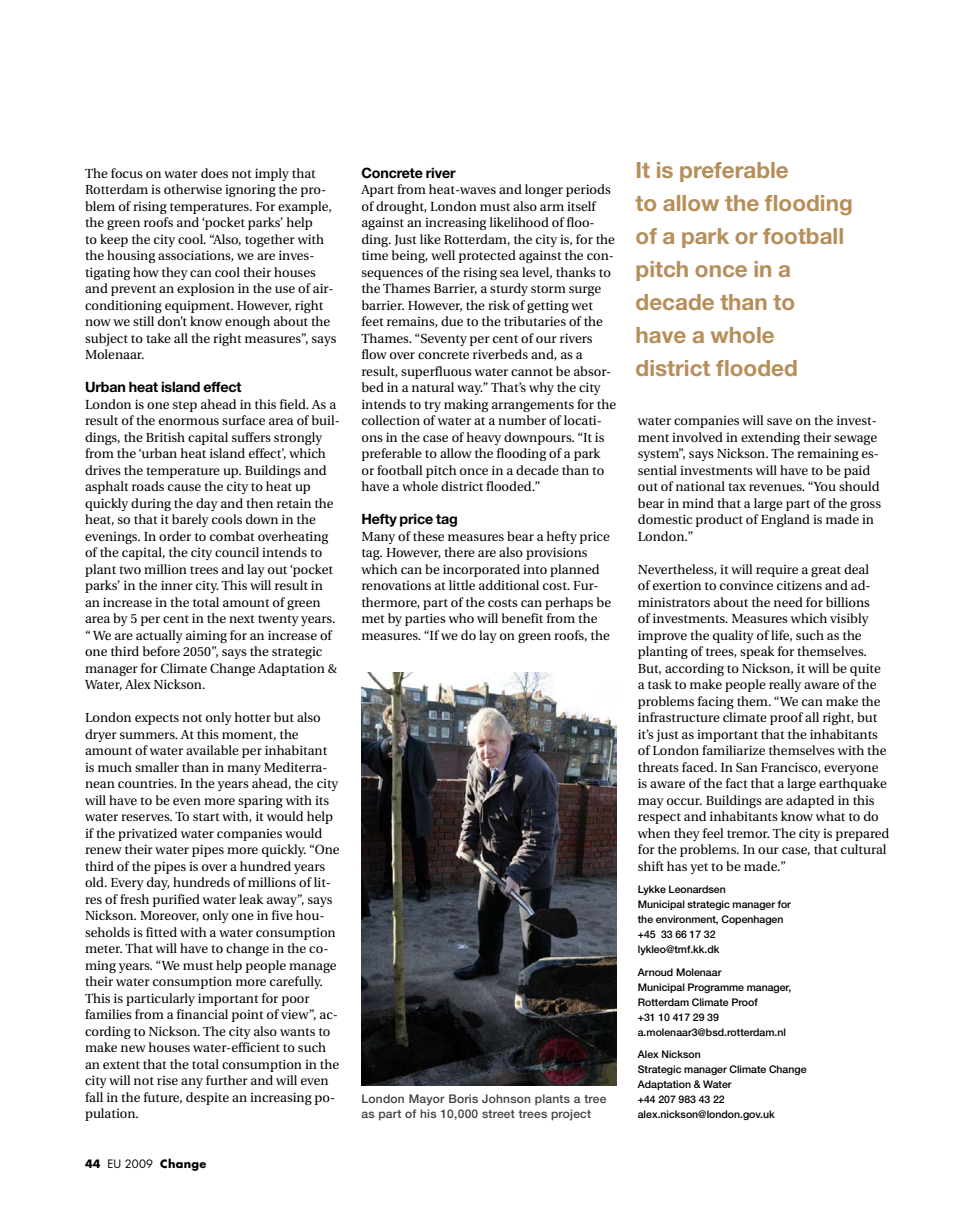
<style>
.page{position:relative;width:978px;height:1212px;background:#fff}
.page>*{position:absolute;margin:0;border:0;box-sizing:border-box;transform-origin:0 0}
.t1{font:700 22.5px/33px "Helvetica Neue";color:#b68e5a}
.t2{font:700 14.25px "Helvetica Neue";letter-spacing:-.01em;color:#000}
.t3{font:13.2px/16.5px "Utopia";color:#000}
.t4{font:500 12px/15px "Helvetica Neue";letter-spacing:.02em;color:#414142}
.t5{font:11.25px "Futura";letter-spacing:.01em;color:#000}
.t6{font:700 11.25px "Futura";color:#000}
.t7{font:500 10.5px/15px "Helvetica Neue";color:#000}
.s1{font-weight:700}
</style>
<div class="page">
<img style="left:361px;top:673px;width:256px;height:412px">
<p class="t3" style="left:85px;top:165px;width:253px">The focus on water does not imply that Rotterdam is otherwise ignoring the pro&shy;blem of rising temperatures. For example, the green roofs and ‘pocket parks’ help<br>to keep the city cool. “Also, together with the housing associations, we are inves&shy;tigating how they can cool their houses and prevent an explosion in the use of air&shy;conditioning equipment. However, right now we still don’t know enough about the subject to take all the right measures”, says Molenaar.</p>
<p class="t2" style="left:85px;top:378px;width:158px">Urban heat island effect</p>
<p class="t3" style="left:85px;top:396px;width:256px">London is one step ahead in this field. As a result of the enormous surface area of buil&shy;dings, the British capital suffers strongly from the ‘urban heat island effect’, which drives the temperature up. Buildings and asphalt roads cause the city to heat up quickly during the day and then retain the heat, so that it barely cools down in the evenings. In order to combat overheating of the capital, the city council intends to plant two million trees and lay out ‘pocket parks’ in the inner city. This will result in an increase in the total amount of green area by 5 per cent in the next twenty years. “ We are actually aiming for an increase of one third before 2050”, says the strategic manager for Climate Change Adaptation &amp; Water, Alex Nickson.</p>
<p class="t3" style="left:85px;top:710px;width:256px">London expects not only hotter but also dryer summers. At this moment, the amount of water available per inhabitant is much smaller than in many Mediterra&shy;nean countries. In the years ahead, the city will have to be even more sparing with its water reserves. To start with, it would help if the privatized water companies would renew their water pipes more quickly. “One third of the pipes is over a hundred years old. Every day, hundreds of millions of lit&shy;res of fresh purified water leak away”, says Nickson. Moreover, only one in five hou&shy;seholds is fitted with a water consumption meter. That will have to change in the co&shy;ming years. “We must help people manage their water consumption more carefully.<br>This is particularly important for poor families from a financial point of view”, ac&shy;cording to Nickson. The city also wants to make new houses water-efficient to such an extent that the total consumption in the city will not rise any further and will even fall in the future, despite an increasing po&shy;pulation.</p>
<p class="t6" style="left:85px;top:1156px;width:17px">44</p>
<p class="t5" style="left:107px;top:1156px;width:100px">EU 2009 <span class="s1">Change</span></p>
<p class="t2" style="left:361px;top:164px;width:96px">Concrete river</p>
<p class="t3" style="left:361px;top:182px;width:256px">Apart from heat-waves and longer periods of drought, London must also arm itself against an increasing likelihood of floo&shy;ding. Just like Rotterdam, the city is, for the time being, well protected against the con&shy;sequences of the rising sea level, thanks to the Thames Barrier, a sturdy storm surge barrier. However, the risk of getting wet feet remains, due to the tributaries of the Thames. “Seventy per cent of our rivers flow over concrete riverbeds and, as a result, superfluous water cannot be absor&shy;bed in a natural way.” That’s why the city intends to try making arrangements for the collection of water at a number of locati&shy;ons in the case of heavy downpours. “It is preferable to allow the flooding of a park or football pitch once in a decade than to have a whole district flooded.”</p>
<p class="t2" style="left:361px;top:510px;width:98px">Hefty price tag</p>
<p class="t3" style="left:361px;top:528px;width:251px">Many of these measures bear a hefty price tag. However, there are also provisions which can be incorporated into planned renovations at little additional cost. Fur&shy;thermore, part of the costs can perhaps be met by parties who will benefit from the measures. “If we do lay on green roofs, the</p>
<p class="t4" style="left:361px;top:1091px;width:247px">London Mayor Boris Johnson plants a tree as part of his 10,000 street trees project</p>
<h1 class="t1" style="left:636px;top:153px;width:219px">It is preferable<br>to allow the flooding of a park or football pitch once in a decade than to<br>have a whole district flooded</h1>
<p class="t3" style="left:638px;top:413px;width:245px">water companies will save on the invest&shy;ment involved in extending their sewage system”, says Nickson. The remaining es&shy;sential investments will have to be paid out of national tax revenues. “You should bear in mind that a large part of the gross domestic product of England is made in London.”</p>
<p class="t3" style="left:638px;top:561px;width:253px">Nevertheless, it will require a great deal<br>of exertion to convince citizens and ad&shy;ministrators about the need for billions<br>of investments. Measures which visibly improve the quality of life, such as the planting of trees, speak for themselves.<br>But, according to Nickson, it will be quite a task to make people really aware of the problems facing them. “We can make the infrastructure climate proof all right, but it’s just as important that the inhabitants of London familiarize themselves with the threats faced. In San Francisco, everyone is aware of the fact that a large earthquake may occur. Buildings are adapted in this respect and inhabitants know what to do when they feel tremor. The city is prepared for the problems. In our case, that cultural shift has yet to be made.”</p>
<p class="t7" style="left:638px;top:882px;width:155px">Lykke Leonardsen<br>Municipal strategic manager for the environment, Copenhagen +45 33 66 17 32 lykleo@tmf.kk.dk</p>
<p class="t7" style="left:638px;top:964px;width:155px">Arnoud Molenaar<br>Municipal Programme manager,<br>Rotterdam Climate Proof<br>+31 10 417 29 39 a.molenaar3@bsd.rotterdam.nl</p>
<p class="t7" style="left:638px;top:1047px;width:170px">Alex Nickson<br>Strategic manager Climate Change<br>Adaptation &amp; Water<br>+44 207 983 43 22 alex.nickson@london.gov.uk</p>
</div>
